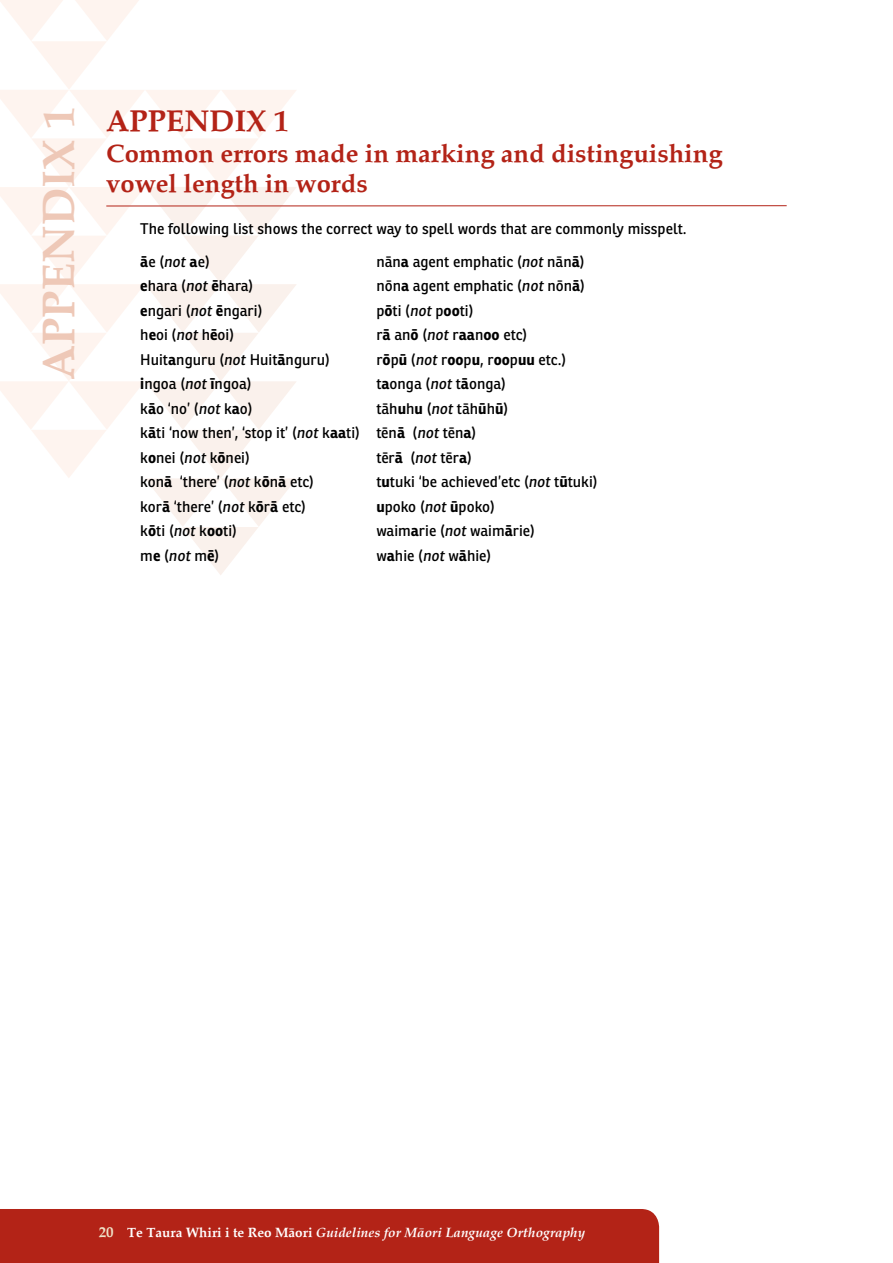
<style>
.page{position:relative;width:893px;height:1263px;background:#fff}
.page>*{position:absolute;margin:0;border:0;box-sizing:border-box;transform-origin:0 0}
.t1{font:700 45px "Palatino Maori";color:#eec8b7}
.t2{font:700 30px "Palatino Maori";color:#b32317}
.t3{font:700 25.5px/30.6px "Palatino Maori";color:#b32317}
.t4{font:15px/24.5px "Ronnia Basic Rg";color:#000}
.t5{font:italic 700 13.5px "Palatino Maori";color:#fff}
.s1{font-family:"Ronnia Basic";font-weight:700}
.s2{font-family:"Ronnia Basic";font-style:italic}
.s3{font-style:normal;font-size:15px;color:#eee1c6}
.s4{font-style:normal}
</style>
<div class="page">
<div style="left:0;top:1209px;width:659px;height:54px;background:#b32317"></div>
<svg style="left:0;top:0;width:297px;height:575px"></svg>
<hr style="left:106px;top:205px;width:681px;height:1px;background:#b32317">
<h1 class="t1" style="left:32px;top:380px;width:275px;rotate:-90deg">APPENDIX 1</h1>
<h2 class="t2" style="left:106px;top:103px;width:184px">APPENDIX 1</h2>
<h3 class="t3" style="left:106px;top:138px;width:618px">Common errors made in marking and distinguishing vowel length in words</h3>
<p class="t4" style="left:140px;top:216px;width:548px">The following list shows the correct way to spell words that are commonly misspelt.</p>
<p class="t4" style="left:140px;top:249px;width:71px"><span class="s1">ā</span>e (<span class="s2">not</span> <span class="s1">a</span>e)</p>
<p class="t4" style="left:376px;top:249px;width:210px">nān<span class="s1">a</span> agent emphatic (<span class="s2">not</span> nān<span class="s1">ā</span>)</p>
<p class="t4" style="left:140px;top:274px;width:115px"><span class="s1">e</span>hara (<span class="s2">not</span> <span class="s1">ē</span>hara)</p>
<p class="t4" style="left:376px;top:274px;width:210px">nōn<span class="s1">a</span> agent emphatic (<span class="s2">not</span> nōn<span class="s1">ā</span>)</p>
<p class="t4" style="left:140px;top:298px;width:124px"><span class="s1">e</span>ngari (<span class="s2">not</span> <span class="s1">ē</span>ngari)</p>
<p class="t4" style="left:376px;top:298px;width:99px">p<span class="s1">ō</span>ti (<span class="s2">not</span> p<span class="s1">oo</span>ti)</p>
<p class="t4" style="left:140px;top:323px;width:95px">h<span class="s1">e</span>oi (<span class="s2">not</span> h<span class="s1">ē</span>oi)</p>
<p class="t4" style="left:376px;top:323px;width:153px">r<span class="s1">ā</span> an<span class="s1">ō</span> (<span class="s2">not</span> r<span class="s1">aa</span>n<span class="s1">oo</span> etc)</p>
<p class="t4" style="left:140px;top:347px;width:191px">Huit<span class="s1">a</span>nguru (<span class="s2">not</span> Huit<span class="s1">ā</span>nguru)</p>
<p class="t4" style="left:376px;top:347px;width:192px">r<span class="s1">ō</span>p<span class="s1">ū</span> (<span class="s2">not</span> r<span class="s1">oo</span>p<span class="s1">u</span>, r<span class="s1">oo</span>p<span class="s1">uu</span> etc.)</p>
<p class="t4" style="left:140px;top:372px;width:113px"><span class="s1">i</span>ngoa (<span class="s2">not</span> <span class="s1">ī</span>ngoa)</p>
<p class="t4" style="left:376px;top:372px;width:131px">t<span class="s1">a</span>onga (<span class="s2">not</span> t<span class="s1">ā</span>onga)</p>
<p class="t4" style="left:140px;top:396px;width:114px">k<span class="s1">ā</span>o ‘no’ (<span class="s2">not</span> k<span class="s1">a</span>o)</p>
<p class="t4" style="left:140px;top:396px;width:369px;text-indent:236px">tāh<span class="s1">u</span>h<span class="s1">u</span> (<span class="s2">not</span> tāh<span class="s1">ū</span>h<span class="s1">ū</span>) k<span class="s1">ā</span>ti ‘now then’, ‘stop it’ (<span class="s2">not</span> k<span class="s1">aa</span>ti) tēn<span class="s1">ā</span> (<span class="s2">not</span> tēn<span class="s1">a</span>) k<span class="s1">o</span>nei (<span class="s2">not</span> k<span class="s1">ō</span>nei)</p>
<p class="t4" style="left:376px;top:445px;width:97px">tēr<span class="s1">ā</span> (<span class="s2">not</span> tēr<span class="s1">a</span>)</p>
<p class="t4" style="left:140px;top:469px;width:175px">kon<span class="s1">ā</span> ‘there’ (<span class="s2">not</span> k<span class="s1">ō</span>n<span class="s1">ā</span> etc)</p>
<p class="t4" style="left:376px;top:469px;width:223px">t<span class="s1">u</span>tuki ‘be achieved’etc (<span class="s2">not</span> t<span class="s1">ū</span>tuki)</p>
<p class="t4" style="left:140px;top:494px;width:167px">kor<span class="s1">ā</span> ‘there’ (<span class="s2">not</span> k<span class="s1">ō</span>r<span class="s1">ā</span> etc)</p>
<p class="t4" style="left:376px;top:494px;width:120px"><span class="s1">u</span>poko (<span class="s2">not</span> <span class="s1">ū</span>poko)</p>
<p class="t4" style="left:140px;top:518px;width:98px">k<span class="s1">ō</span>ti (<span class="s2">not</span> k<span class="s1">oo</span>ti)</p>
<p class="t4" style="left:376px;top:518px;width:160px">waim<span class="s1">a</span>rie (<span class="s2">not</span> waim<span class="s1">ā</span>rie)</p>
<p class="t4" style="left:140px;top:543px;width:80px">m<span class="s1">e</span> (<span class="s2">not</span> m<span class="s1">ē</span>)</p>
<p class="t4" style="left:376px;top:543px;width:116px">w<span class="s1">a</span>hie (<span class="s2">not</span> w<span class="s1">ā</span>hie)</p>
<p class="t5" style="left:99px;top:1225px;width:488px"><span class="s3">20</span> <span class="s4">Te Taura Whiri i te Reo Mäori</span> Guidelines for Mäori Language Orthography</p>
</div>
